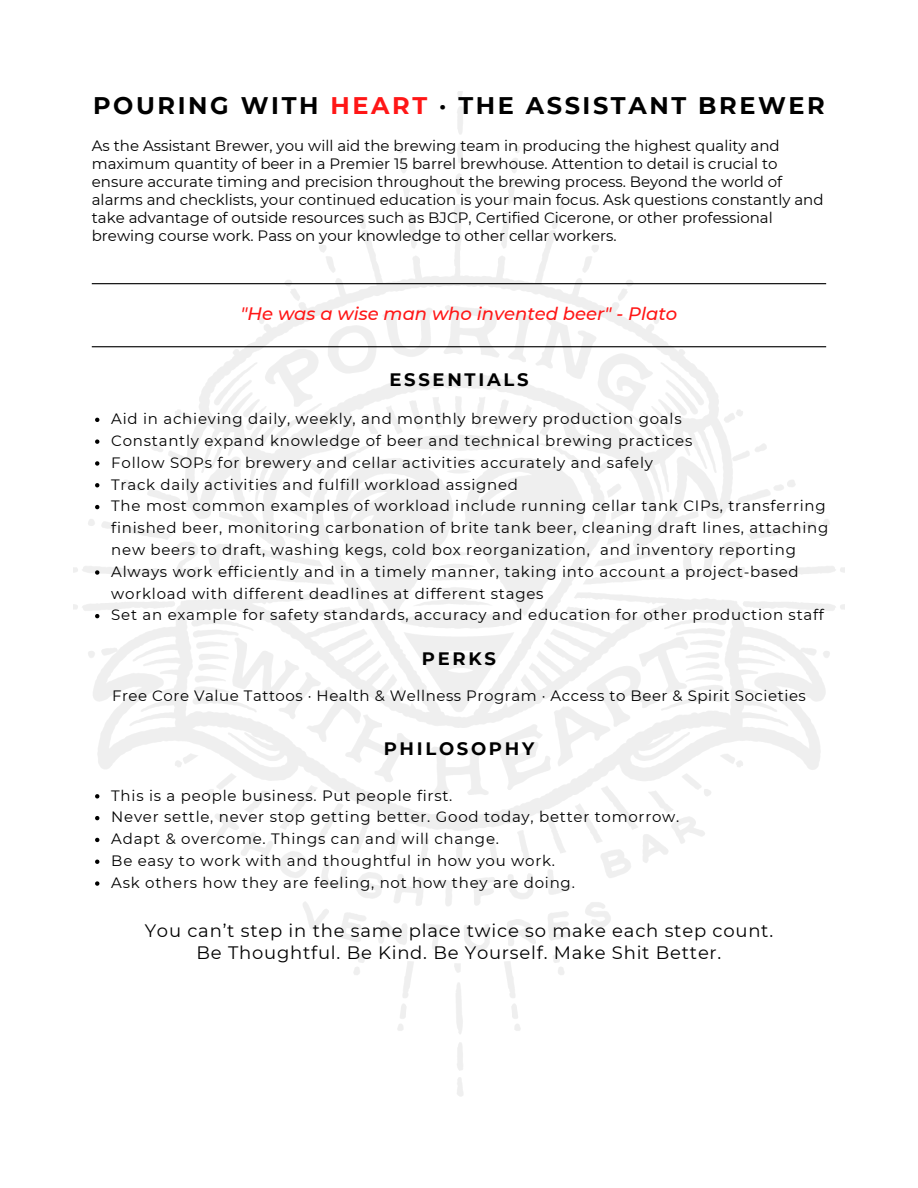
<style>
.page{position:relative;width:918px;height:1188px;background:#fff}
.page>*{position:absolute;margin:0;border:0;box-sizing:border-box;transform-origin:0 0}
.t1{font:700 24px "Montserrat";letter-spacing:.11em;color:#000}
.t2{font:18px/22.5px "Montserrat";letter-spacing:.045em;color:#000;text-align:center}
.t3{font:italic 500 18px "Montserrat";color:#ff1616}
.t4{font:700 18px "Montserrat";letter-spacing:.15em;color:#000}
.t5{font:15px/21.8px "Montserrat";letter-spacing:.05em;color:#000}
.t6{font:15px/18px "Montserrat";color:#000}
.s1{color:#ff1616}
</style>
<div class="page">
<svg style="left:95px;top:418px;width:4px;height:4px"></svg>
<svg style="left:95px;top:439px;width:4px;height:5px"></svg>
<svg style="left:95px;top:461px;width:4px;height:5px"></svg>
<svg style="left:95px;top:483px;width:4px;height:4px"></svg>
<svg style="left:95px;top:505px;width:4px;height:4px"></svg>
<svg style="left:95px;top:570px;width:4px;height:5px"></svg>
<svg style="left:95px;top:614px;width:4px;height:4px"></svg>
<svg style="left:92px;top:283px;width:734px;height:1px"></svg>
<svg style="left:92px;top:346px;width:734px;height:1px"></svg>
<svg style="left:95px;top:794px;width:4px;height:5px"></svg>
<svg style="left:95px;top:816px;width:4px;height:4px"></svg>
<svg style="left:95px;top:838px;width:4px;height:4px"></svg>
<svg style="left:95px;top:860px;width:4px;height:4px"></svg>
<svg style="left:95px;top:881px;width:4px;height:5px"></svg>
<h1 class="t1" style="left:93px;top:91px;width:733px">POURING WITH <span class="s1">HEART</span> · THE ASSISTANT BREWER</h1>
<p class="t6" style="left:92px;top:137px;width:733px">As the Assistant Brewer, you will aid the brewing team in producing the highest quality and maximum quantity of beer in a Premier 15 barrel brewhouse. Attention to detail is crucial to ensure accurate timing and precision throughout the brewing process. Beyond the world of alarms and checklists, your continued education is your main focus. Ask questions constantly and take advantage of outside resources such as BJCP, Certified Cicerone, or other professional brewing course work. Pass on your knowledge to other cellar workers.</p>
<p class="t3" style="left:241px;top:303px;width:438px">"He was a wise man who invented beer" - Plato</p>
<p class="t4" style="left:389px;top:369px;width:141px">ESSENTIALS</p>
<p class="t5" style="left:111px;top:408px;width:719px">Aid in achieving daily, weekly, and monthly brewery production goals<br>Constantly expand knowledge of beer and technical brewing practices<br>Follow SOPs for brewery and cellar activities accurately and safely<br>Track daily activities and fulfill workload assigned<br>The most common examples of workload include running cellar tank CIPs, transferring finished beer, monitoring carbonation of brite tank beer, cleaning draft lines, attaching new beers to draft, washing kegs, cold box reorganization, and inventory reporting Always work efficiently and in a timely manner, taking into account a project-based workload with different deadlines at different stages<br>Set an example for safety standards, accuracy and education for other production staff</p>
<p class="t4" style="left:422px;top:647px;width:76px">PERKS</p>
<p class="t5" style="left:112px;top:685px;width:695px">Free Core Value Tattoos · Health &amp; Wellness Program · Access to Beer &amp; Spirit Societies</p>
<p class="t4" style="left:384px;top:737px;width:152px">PHILOSOPHY</p>
<p class="t5" style="left:111px;top:784px;width:570px">This is a people business. Put people first.<br>Never settle, never stop getting better. Good today, better tomorrow.<br>Adapt &amp; overcome. Things can and will change.<br>Be easy to work with and thoughtful in how you work.<br>Ask others how they are feeling, not how they are doing.</p>
<p class="t2" style="left:145px;top:919px;width:630px">You can’t step in the same place twice so make each step count.<br>Be Thoughtful. Be Kind. Be Yourself. Make Shit Better.</p>
</div>
